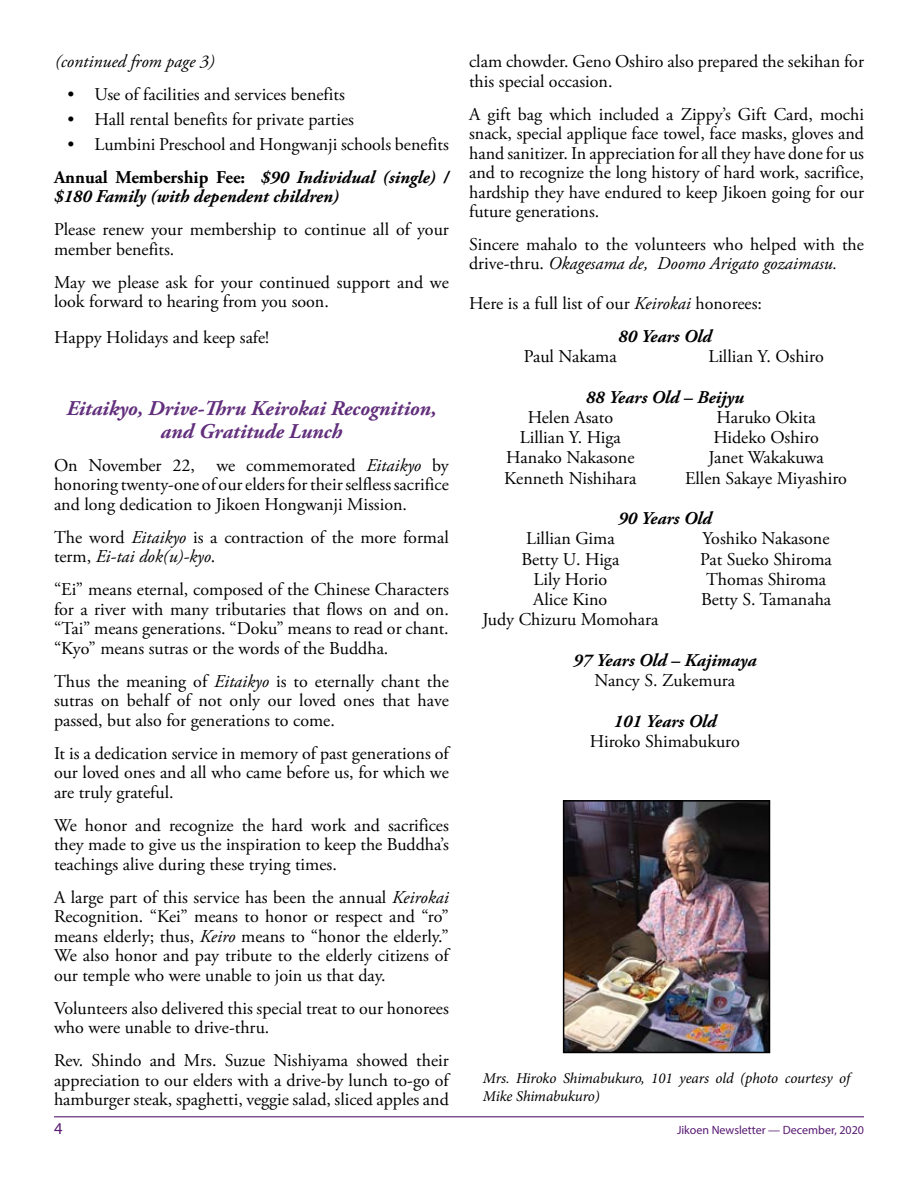
<style>
.page{position:relative;width:918px;height:1188px;background:#fff}
.page>*{position:absolute;margin:0;border:0;box-sizing:border-box;transform-origin:0 0}
.t1{font:italic 700 21px/22.5px "Adobe Garamond Pro";color:#622f7c;text-align:center}
.t2{font:18px/19.5px "Adobe Garamond Pro";color:#000;text-align:justify}
.t3{font:italic 700 18px "Adobe Garamond Pro";color:#000}
.t4{font:italic 18px "Adobe Garamond Pro";color:#000}
.t5{font:16.5px "Myriad Pro";color:#581a72}
.t6{font:italic 15px/18px "Minion Pro";letter-spacing:-.01em;color:#000}
.t7{font:12px "Myriad Pro";color:#581a72}
.s1{font-weight:700}
.s2{font-weight:700;font-style:italic}
.s3{font-style:italic}
</style>
<div class="page">
<hr style="left:54px;top:1116px;width:810px;height:1px;background:#581a72">
<img style="left:566px;top:803px;width:201px;height:247px">
<div style="left:563px;top:800px;width:207px;height:253px;border:2px solid #000"></div>
<p class="t4" style="left:55px;top:50px;width:161px">(continued from page 3)</p>
<p class="t2" style="left:68px;top:85px;width:279px">• Use of facilities and services benefits</p>
<p class="t2" style="left:68px;top:110px;width:288px">• Hall rental benefits for private parties</p>
<p class="t2" style="left:54px;top:128px;width:396px;line-height:33px;text-align:right">• Lumbini Preschool and Hongwanji schools benefits<br><span class="s1">Annual Membership Fee:</span> <span class="s2">$90 Individual (single) /</span></p>
<p class="t3" style="left:54px;top:186px;width:287px">$180 Family (with dependent children)</p>
<p class="t2" style="left:54px;top:221px;width:396px">Please renew your membership to continue all of your member benefits.</p>
<p class="t2" style="left:54px;top:273px;width:396px">May we please ask for your continued support and we look forward to hearing from you soon.</p>
<p class="t2" style="left:54px;top:328px;width:217px">Happy Holidays and keep safe!</p>
<p class="t1" style="left:66px;top:398px;width:372px">Eitaikyo, Drive-Thru Keirokai Recognition, and Gratitude Lunch</p>
<p class="t2" style="left:54px;top:456px;width:396px">On November 22, we commemorated <span class="s3">Eitaikyo</span> by honoring twenty-one of our elders for their selfless sacrifice and long dedication to Jikoen Hongwanji Mission.</p>
<p class="t2" style="left:54px;top:528px;width:396px">The word <span class="s3">Eitaikyo</span> is a contraction of the more formal term, <span class="s3">Ei-tai dok(u)-kyo</span>.</p>
<p class="t2" style="left:54px;top:581px;width:396px">“Ei” means eternal, composed of the Chinese Characters for a river with many tributaries that flows on and on. “Tai” means generations. “Doku” means to read or chant. “Kyo” means sutras or the words of the Buddha.</p>
<p class="t2" style="left:54px;top:672px;width:396px">Thus the meaning of <span class="s3">Eitaikyo</span> is to eternally chant the sutras on behalf of not only our loved ones that have passed, but also for generations to come.</p>
<p class="t2" style="left:54px;top:744px;width:396px">It is a dedication service in memory of past generations of our loved ones and all who came before us, for which we are truly grateful.</p>
<p class="t2" style="left:54px;top:816px;width:396px">We honor and recognize the hard work and sacrifices they made to give us the inspiration to keep the Buddha’s teachings alive during these trying times.</p>
<p class="t2" style="left:54px;top:888px;width:396px">A large part of this service has been the annual <span class="s3">Keirokai </span>Recognition. “Kei” means to honor or respect and “ro” means elderly; thus, <span class="s3">Keiro</span> means to “honor the elderly.” We also honor and pay tribute to the elderly citizens of our temple who were unable to join us that day.</p>
<p class="t2" style="left:54px;top:999px;width:396px">Volunteers also delivered this special treat to our honorees who were unable to drive-thru.</p>
<p class="t2" style="left:54px;top:1051px;width:396px">Rev. Shindo and Mrs. Suzue Nishiyama showed their appreciation to our elders with a drive-by lunch to-go of hamburger steak, spaghetti, veggie salad, sliced apples and</p>
<p class="t2" style="left:469px;top:52px;width:396px">clam chowder. Geno Oshiro also prepared the sekihan for this special occasion.</p>
<p class="t2" style="left:469px;top:105px;width:396px">A gift bag which included a Zippy’s Gift Card, mochi snack, special applique face towel, face masks, gloves and hand sanitizer. In appreciation for all they have done for us and to recognize the long history of hard work, sacrifice, hardship they have endured to keep Jikoen going for our future generations.</p>
<p class="t2" style="left:469px;top:235px;width:396px">Sincere mahalo to the volunteers who helped with the drive-thru. <span class="s3">Okagesama de, Doomo Arigato gozaimasu.</span></p>
<p class="t2" style="left:618px;top:288px;width:145px;line-height:32.5px;text-indent:-149px">Here is a full list of our <span class="s3">Keirokai</span> honorees:<br><span class="s2">80 Years Old</span></p>
<p class="t2" style="left:524px;top:347px;width:94px">Paul Nakama</p>
<p class="t2" style="left:708px;top:347px;width:117px">Lillian Y. Oshiro</p>
<p class="t3" style="left:586px;top:386px;width:160px">88 Years Old – Beijyu</p>
<p class="t2" style="left:528px;top:408px;width:87px">Helen Asato</p>
<p class="t2" style="left:717px;top:408px;width:101px">Haruko Okita</p>
<p class="t2" style="left:520px;top:428px;width:103px">Lillian Y. Higa</p>
<p class="t2" style="left:713px;top:428px;width:107px">Hideko Oshiro</p>
<p class="t2" style="left:506px;top:448px;width:130px">Hanako Nakasone</p>
<p class="t2" style="left:709px;top:448px;width:117px">Janet Wakakuwa</p>
<p class="t2" style="left:504px;top:469px;width:134px">Kenneth Nishihara</p>
<p class="t2" style="left:685px;top:469px;width:163px">Ellen Sakaye Miyashiro</p>
<p class="t3" style="left:618px;top:508px;width:95px">90 Years Old</p>
<p class="t2" style="left:526px;top:529px;width:90px">Lillian Gima</p>
<p class="t2" style="left:703px;top:529px;width:128px">Yoshiko Nakasone</p>
<p class="t2" style="left:521px;top:550px;width:99px">Betty U. Higa</p>
<p class="t2" style="left:700px;top:550px;width:133px">Pat Sueko Shiroma</p>
<p class="t2" style="left:534px;top:570px;width:75px">Lily Horio</p>
<p class="t2" style="left:706px;top:570px;width:122px">Thomas Shiroma</p>
<p class="t2" style="left:533px;top:590px;width:76px">Alice Kino</p>
<p class="t2" style="left:701px;top:590px;width:132px">Betty S. Tamanaha</p>
<p class="t2" style="left:482px;top:610px;width:178px">Judy Chizuru Momohara</p>
<p class="t3" style="left:573px;top:650px;width:185px">97 Years Old – Kajimaya</p>
<p class="t2" style="left:594px;top:671px;width:142px">Nancy S. Zukemura</p>
<p class="t3" style="left:613px;top:710px;width:104px">101 Years Old</p>
<p class="t2" style="left:590px;top:732px;width:151px">Hiroko Shimabukuro</p>
<p class="t6" style="left:483px;top:1070px;width:369px">Mrs. Hiroko Shimabukuro, 101 years old (photo courtesy of<br>Mike Shimabukuro)</p>
<p class="t5" style="left:54px;top:1118px;width:10px">4</p>
<p class="t7" style="left:677px;top:1123px;width:188px">Jikoen Newsletter — December, 2020</p>
</div>
